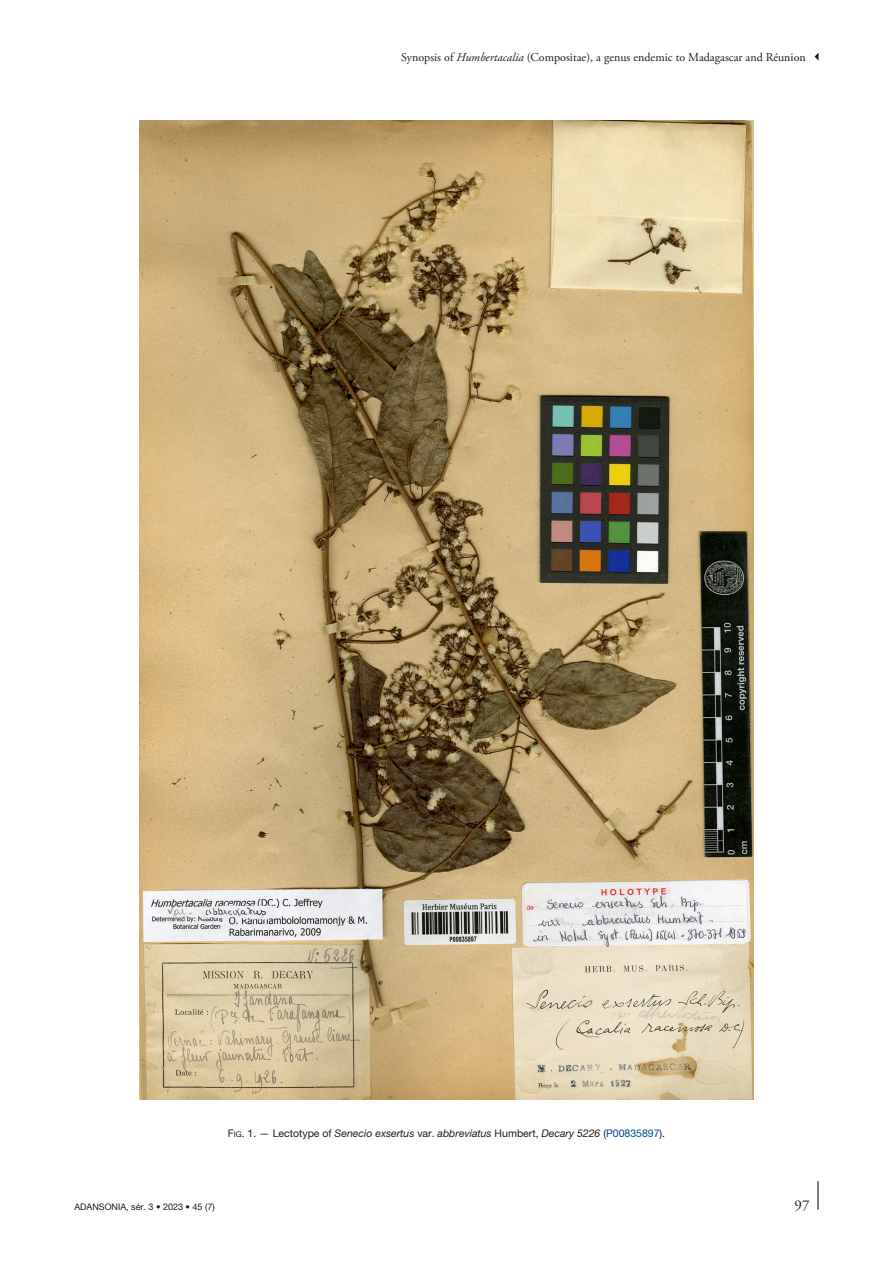
<style>
.page{position:relative;width:893px;height:1263px;background:#fff}
.page>*{position:absolute;margin:0;border:0;box-sizing:border-box;transform-origin:0 0}
.t1{font:15px "Adobe Garamond Pro";color:#1d1d1b}
.t2{font:12px "Adobe Garamond Pro";color:#1d1d1b}
.t3{font:italic 10.5px "Helvetica Neue";color:#1d1d1b}
.t4{font:9px "Helvetica Neue";color:#1d1d1b}
.s1{font-style:italic}
.s2{font-style:normal}
.s3{font-style:normal;font-size:7.8px}
.s4{font-style:normal;color:#00499a}
</style>
<div class="page">
<hr style="left:817px;top:1181px;width:2px;height:29px;background:#1d1d1b">
<svg style="left:815px;top:53px;width:4px;height:8px"></svg>
<img style="left:139px;top:121px;width:615px;height:978px">
<p class="t2" style="left:401px;top:50px;width:406px">Synopsis of <span class="s1">Humbertacalia</span> (Compositae), a genus endemic to Madagascar and Réunion</p>
<p class="t3" style="left:228px;top:1127px;width:439px"><span class="s2">F</span><span class="s3">ig</span><span class="s2">. 1</span><span class="s2">. — Lectotype of</span> Senecio exsertus <span class="s2">var.</span> abbreviatus <span class="s2">Humbert,</span> Decary 5226 <span class="s2">(</span><span class="s4">P00835897</span><span class="s2">).</span></p>
<p class="t4" style="left:74px;top:1201px;width:142px">ADANSONIA, sér. 3 • 2023 • 45 (7)</p>
<h1 class="t1" style="left:794px;top:1196px;width:16px">97</h1>
</div>
